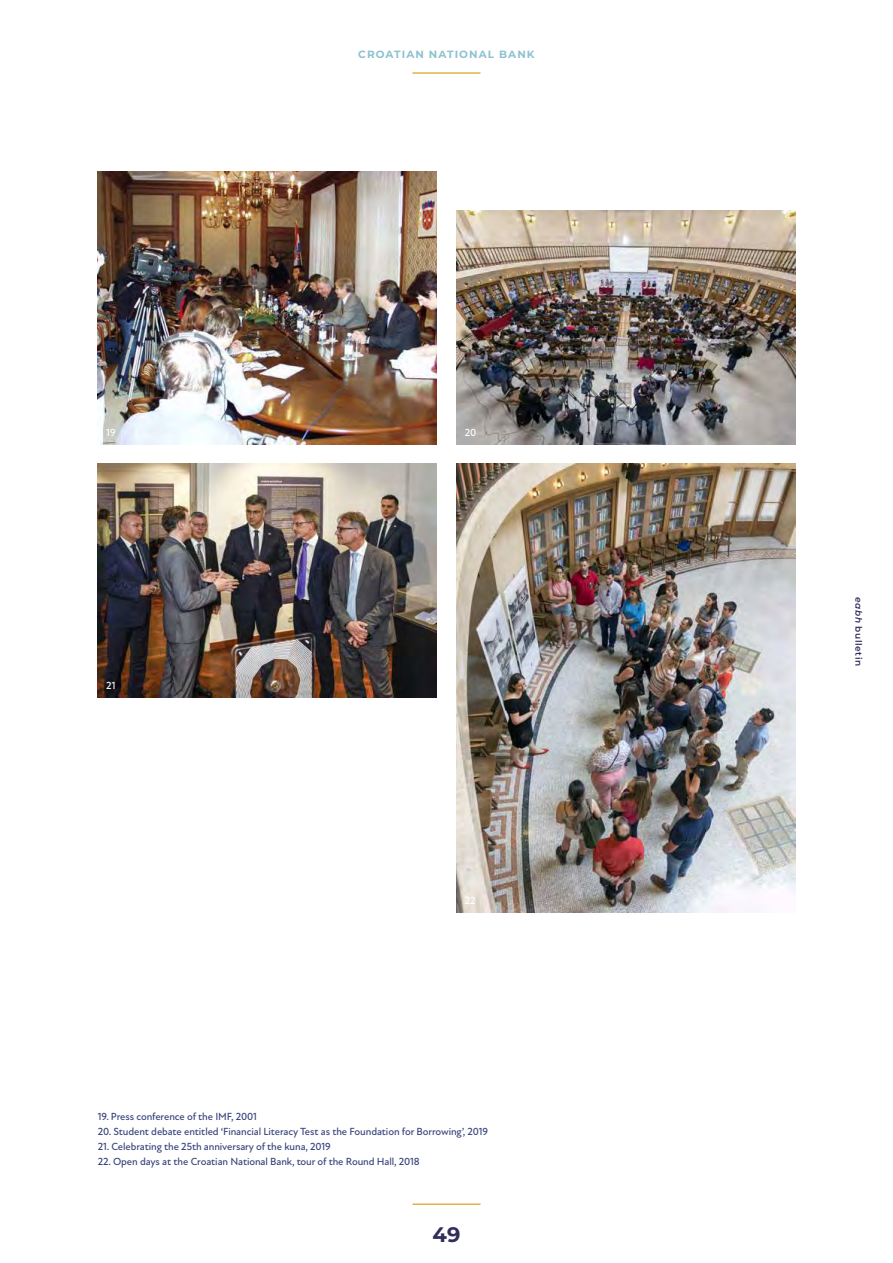
<style>
.page{position:relative;width:893px;height:1263px;background:#fff}
.page>*{position:absolute;margin:0;border:0;box-sizing:border-box;transform-origin:0 0}
.t1{font:700 21px "Montserrat";color:#302d5b}
.t2{font:500 10.5px "Atten New";letter-spacing:-.01em;color:#38437b}
.t3{font:700 10.5px "Montserrat";letter-spacing:.1em;color:#8dc2d0}
.t4{font:500 10.5px "Atten New";letter-spacing:-.01em;color:#fff}
.t5{font:600 9px "Montserrat";letter-spacing:.06em;color:#302d5b}
.s1{font-style:italic}
</style>
<div class="page">
<hr style="left:412px;top:72px;width:68px;height:2px;background:#dcb446">
<img style="left:456px;top:464px;width:339px;height:448px">
<img style="left:98px;top:171px;width:339px;height:273px">
<img style="left:456px;top:210px;width:339px;height:234px">
<img style="left:98px;top:464px;width:339px;height:234px">
<hr style="left:412px;top:1203px;width:68px;height:2px;background:#dcb446">
<p class="t3" style="left:358px;top:46px;width:178px">CROATIAN NATIONAL BANK</p>
<p class="t4" style="left:106px;top:426px;width:11px">19</p>
<p class="t4" style="left:465px;top:426px;width:13px">20</p>
<p class="t4" style="left:106px;top:679px;width:11px">21</p>
<p class="t4" style="left:465px;top:894px;width:12px">22</p>
<p class="t2" style="left:98px;top:1110px;width:161px">19. Press conference of the IMF, 2001</p>
<p class="t2" style="left:98px;top:1125px;width:392px">20. Student debate entitled ‘Financial Literacy Test as the Foundation for Borrowing’, 2019</p>
<p class="t2" style="left:98px;top:1140px;width:235px">21. Celebrating the 25th anniversary of the kuna, 2019</p>
<p class="t2" style="left:98px;top:1155px;width:323px">22. Open days at the Croatian National Bank, tour of the Round Hall, 2018</p>
<h1 class="t1" style="left:432px;top:1219px;width:30px">49</h1>
<p class="t5" style="left:865px;top:597px;width:70px;rotate:90deg"><span class="s1">eabh</span> bulletin</p>
</div>
